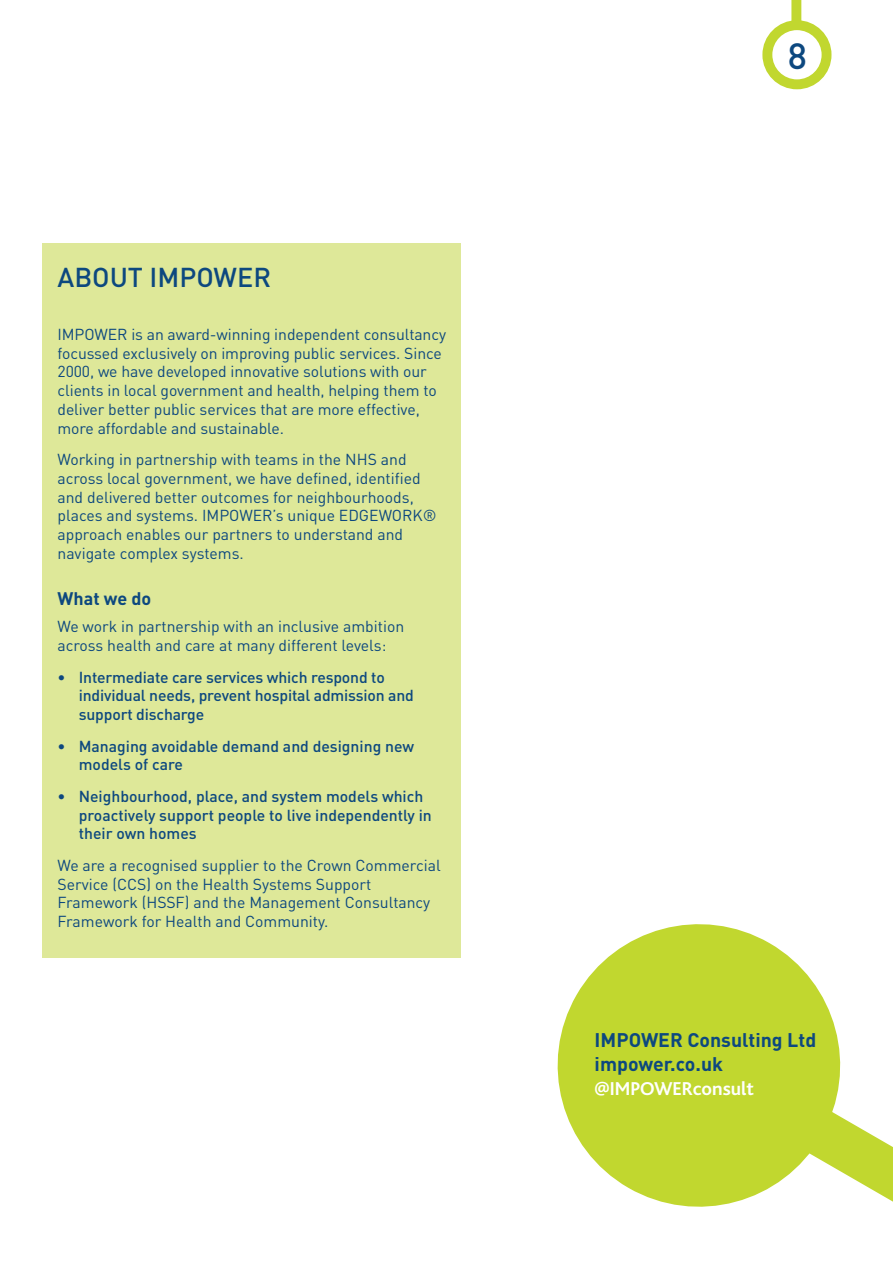
<style>
.page{position:relative;width:893px;height:1263px;background:#fff}
.page>*{position:absolute;margin:0;border:0;box-sizing:border-box;transform-origin:0 0}
.t1{font:500 36px "DIN";color:#0d487f}
.t2{font:500 27px "DIN";color:#0d487f}
.t3{font:700 19.5px/24px "DIN";color:#0d487f}
.t4{font:700 19.5px "Bliss";color:#fff}
.t5{font:700 18px "DIN";color:#0d487f}
.t6{font:15.75px/18.8px "DIN";color:#0d487f}
.t7{font:500 15.75px/18.8px "DIN";color:#0d487f}
</style>
<div class="page">
<div style="left:43px;top:243px;width:418px;height:714px;background:#dee899"></div>
<svg style="left:767px;top:25px;width:59px;height:59px"></svg>
<div style="left:762px;top:20px;width:69px;height:69px;border:10px solid #c1d72f;border-radius:50%"></div>
<svg style="left:781px;top:0;width:32px;height:24px"></svg>
<svg style="left:860px;top:1128px;width:33px;height:74px"></svg>
<svg style="left:557px;top:924px;width:303px;height:283px;fill:#c1d72f"></svg>
<h2 class="t2" style="left:58px;top:268px;width:215px">ABOUT IMPOWER</h2>
<p class="t6" style="left:58px;top:327px;width:390px">IMPOWER is an award-winning independent consultancy focussed exclusively on improving public services. Since 2000, we have developed innovative solutions with our clients in local government and health, helping them to deliver better public services that are more effective, more affordable and sustainable.</p>
<p class="t6" style="left:58px;top:452px;width:381px">Working in partnership with teams in the NHS and across local government, we have defined, identified and delivered better outcomes for neighbourhoods, places and systems. IMPOWER’s unique EDGEWORK® approach enables our partners to understand and navigate complex systems.</p>
<p class="t5" style="left:58px;top:592px;width:95px">What we do</p>
<p class="t6" style="left:58px;top:619px;width:348px">We work in partnership with an inclusive ambition across health and care at many different levels:</p>
<p class="t7" style="left:79px;top:669px;width:337px;text-indent:-21px">• Intermediate care services which respond to individual needs, prevent hospital admission and support discharge</p>
<p class="t7" style="left:79px;top:738px;width:337px;text-indent:-21px">• Managing avoidable demand and designing new models of care</p>
<p class="t7" style="left:79px;top:788px;width:355px;text-indent:-21px">• Neighbourhood, place, and system models which proactively support people to live independently in their own homes</p>
<p class="t6" style="left:58px;top:857px;width:385px">We are a recognised supplier to the Crown Commercial Service (CCS) on the Health Systems Support Framework (HSSF) and the Management Consultancy Framework for Health and Community.</p>
<h1 class="t1" style="left:788px;top:43px;width:21px">8</h1>
<p class="t3" style="left:595px;top:1030px;width:223px">IMPOWER Consulting Ltd impower.co.uk</p>
<p class="t4" style="left:595px;top:1082px;width:161px">@IMPOWERconsult</p>
</div>
